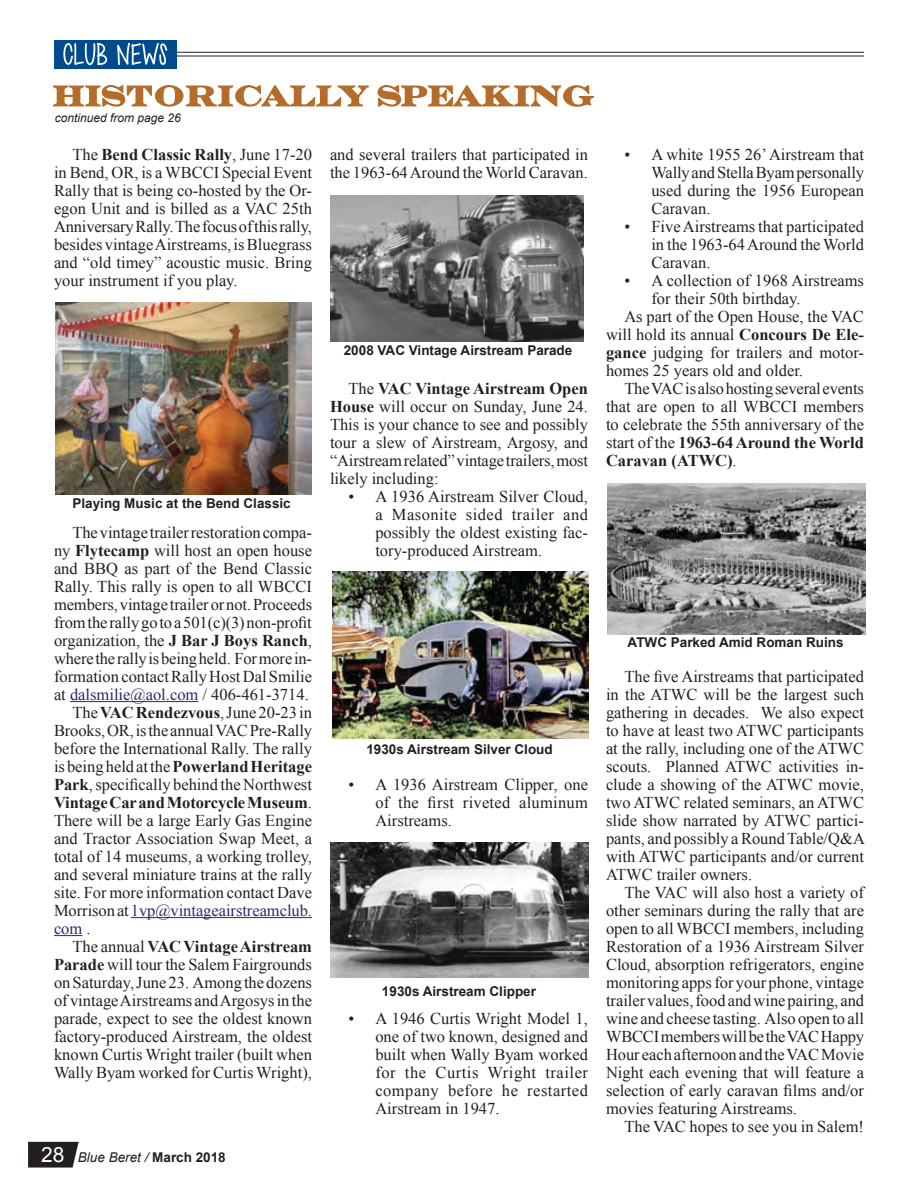
<style>
.page{position:relative;width:918px;height:1188px;background:#fff}
.page>*{position:absolute;margin:0;border:0;box-sizing:border-box;transform-origin:0 0}
.t1{font:16.5px/18px "Times New Roman";color:#231f20;text-align:justify}
.t2{font:700 16.5px "Times New Roman";color:#231f20}
.t3{font:16.5px "Times New Roman";letter-spacing:-.005em;color:#282974}
.t4{font:700 13.5px "Arial";color:#231f20}
.t5{font:italic 13.5px "Arial";color:#231f20}
.t6{font:italic 12px "Arial";color:#231f20}
.s1{font-weight:700}
.s2{color:#231f20}
.s3{font-weight:400}
.s4{font-style:normal;font-size:21px;color:#fff}
.s5{font-weight:700;font-style:normal}
</style>
<div class="page">
<svg style="left:28px;top:1142px;width:51px;height:26px"></svg>
<hr style="left:63px;top:52px;width:801px;height:1px;background:#231f20">
<hr style="left:63px;top:56px;width:801px;height:1px;background:#231f20">
<div style="left:54px;top:40px;width:123px;height:28px;background:#004b8e"></div>
<svg style="left:63px;top:43px;width:104px;height:22px"></svg>
<svg style="left:377px;top:85px;width:217px;height:22px"></svg>
<svg style="left:53px;top:85px;width:316px;height:22px"></svg>
<hr style="left:70px;top:701px;width:128px;height:1px;background:#282974">
<hr style="left:131px;top:917px;width:181px;height:1px;background:#282974">
<svg style="left:54px;top:935px;width:28px;height:1px"></svg>
<img style="left:333px;top:572px;width:255px;height:167px">
<img style="left:331px;top:843px;width:257px;height:135px">
<img style="left:608px;top:484px;width:258px;height:150px">
<img style="left:55px;top:303px;width:256px;height:192px">
<img style="left:330px;top:196px;width:253px;height:145px">
<p class="t6" style="left:55px;top:110px;width:128px">continued from page 26</p>
<p class="t1" style="left:54px;top:145px;width:260px;text-indent:18px">The <span class="s1">Bend Classic Rally</span>, June 17-20 in Bend, OR, is a WBCCI Special Event Rally that is being co-hosted by the Or&shy;egon Unit and is billed as a VAC 25th Anniversary Rally. The focus of this rally, besides vintage Airstreams, is Bluegrass and “old timey” acoustic music. Bring your instrument if you play.</p>
<p class="t4" style="left:72px;top:494px;width:220px">Playing Music at the Bend Classic</p>
<p class="t1" style="left:72px;top:523px;width:241px">The vintage trailer restoration compa-</p>
<p class="t1" style="left:54px;top:541px;width:259px">ny <span class="s1">Flytecamp</span> will host an open house</p>
<p class="t1" style="left:54px;top:559px;width:260px">and BBQ as part of the Bend Classic</p>
<p class="t1" style="left:54px;top:577px;width:260px">Rally. This rally is open to all WBCCI</p>
<p class="t1" style="left:54px;top:595px;width:260px">members, vintage trailer or not. Proceeds</p>
<p class="t1" style="left:54px;top:613px;width:259px">from the rally go to a 501(c)(3) non-profit</p>
<p class="t1" style="left:54px;top:631px;width:259px">organization, the <span class="s1">J Bar J Boys Ranch</span>,</p>
<p class="t1" style="left:54px;top:649px;width:259px">where the rally is being held. For more in-</p>
<p class="t1" style="left:54px;top:667px;width:260px">formation contact Rally Host Dal Smilie</p>
<p class="t3" style="left:54px;top:683px;width:256px"><span class="s2">at</span> dalsmilie@aol.com <span class="s2">/ 406-461-3714.</span></p>
<p class="t1" style="left:72px;top:703px;width:241px">The <span class="s1">VAC Rendezvous</span>, June 20-23 in</p>
<p class="t1" style="left:54px;top:721px;width:260px">Brooks, OR, is the annual VAC Pre-Rally</p>
<p class="t1" style="left:54px;top:739px;width:260px">before the International Rally. The rally</p>
<p class="t2" style="left:54px;top:755px;width:260px"><span class="s3">is being held at the</span> Powerland Heritage</p>
<p class="t1" style="left:54px;top:775px;width:259px"><span class="s1">Park</span>, specifically behind the Northwest</p>
<p class="t2" style="left:54px;top:791px;width:259px">Vintage Car and Motorcycle Museum<span class="s3">.</span></p>
<p class="t1" style="left:54px;top:811px;width:260px">There will be a large Early Gas Engine</p>
<p class="t1" style="left:54px;top:829px;width:260px">and Tractor Association Swap Meet, a</p>
<p class="t1" style="left:54px;top:847px;width:260px">total of 14 museums, a working trolley,</p>
<p class="t1" style="left:54px;top:865px;width:260px">and several miniature trains at the rally</p>
<p class="t1" style="left:54px;top:883px;width:260px">site. For more information contact Dave</p>
<p class="t3" style="left:54px;top:899px;width:260px"><span class="s2">Morrison at</span> 1vp@vintageairstreamclub.</p>
<p class="t3" style="left:54px;top:917px;width:38px">com <span class="s2">.</span></p>
<p class="t2" style="left:72px;top:935px;width:241px"><span class="s3">The annual</span> VAC Vintage Airstream</p>
<p class="t1" style="left:54px;top:955px;width:259px"><span class="s1">Parade</span> will tour the Salem Fairgrounds</p>
<p class="t1" style="left:54px;top:973px;width:260px">on Saturday, June 23. Among the dozens</p>
<p class="t1" style="left:54px;top:991px;width:260px">of vintage Airstreams and Argosys in the</p>
<p class="t1" style="left:54px;top:1009px;width:260px">parade, expect to see the oldest known</p>
<p class="t1" style="left:54px;top:1027px;width:260px">factory-produced Airstream, the oldest</p>
<p class="t1" style="left:54px;top:1045px;width:259px">known Curtis Wright trailer (built when</p>
<p class="t1" style="left:54px;top:1063px;width:260px">Wally Byam worked for Curtis Wright),</p>
<p class="t5" style="left:41px;top:1149px;width:186px"><span class="s4">28</span> Blue Beret / <span class="s5">March 2018</span></p>
<p class="t1" style="left:330px;top:145px;width:260px">and several trailers that participated in the 1963-64 Around the World Caravan.</p>
<p class="t4" style="left:344px;top:341px;width:230px">2008 VAC Vintage Airstream Parade</p>
<p class="t1" style="left:330px;top:379px;width:260px;text-indent:18px">The <span class="s1">VAC Vintage Airstream Open House</span> will occur on Sunday, June 24.<br>This is your chance to see and possibly tour a slew of Airstream, Argosy, and “Airstream related” vintage trailers, most likely including:</p>
<p class="t1" style="left:375px;top:487px;width:214px;text-indent:-27px">• A 1936 Airstream Silver Cloud, a Masonite sided trailer and possibly the oldest existing fac&shy;tory-produced Airstream.</p>
<p class="t1" style="left:651px;top:145px;width:214px;text-indent:-27px">• A white 1955 26’ Airstream that Wally and Stella Byam personally used during the 1956 European Caravan.</p>
<p class="t1" style="left:651px;top:217px;width:214px;text-indent:-27px">• Five Airstreams that participated in the 1963-64 Around the World Caravan.</p>
<p class="t1" style="left:624px;top:271px;width:241px">• A collection of 1968 Airstreams</p>
<p class="t1" style="left:651px;top:289px;width:151px">for their 50th birthday.</p>
<p class="t1" style="left:624px;top:307px;width:241px">As part of the Open House, the VAC</p>
<p class="t1" style="left:606px;top:325px;width:259px">will hold its annual <span class="s1">Concours De Ele-</span></p>
<p class="t1" style="left:606px;top:343px;width:259px"><span class="s1">gance</span> judging for trailers and motor-</p>
<p class="t1" style="left:606px;top:361px;width:199px">homes 25 years old and older.</p>
<p class="t1" style="left:624px;top:379px;width:241px">The VAC is also hosting several events</p>
<p class="t1" style="left:606px;top:397px;width:260px">that are open to all WBCCI members</p>
<p class="t1" style="left:606px;top:415px;width:260px">to celebrate the 55th anniversary of the</p>
<p class="t2" style="left:606px;top:431px;width:260px"><span class="s3">start of the</span> 1963-64 Around the World</p>
<p class="t2" style="left:606px;top:449px;width:132px">Caravan (ATWC)<span class="s3">.</span></p>
<p class="t4" style="left:366px;top:740px;width:188px">1930s Airstream Silver Cloud</p>
<p class="t1" style="left:375px;top:775px;width:214px;text-indent:-27px">• A 1936 Airstream Clipper, one of the first riveted aluminum Airstreams.</p>
<p class="t4" style="left:382px;top:982px;width:156px">1930s Airstream Clipper</p>
<p class="t1" style="left:375px;top:1009px;width:214px;text-indent:-27px">• A 1946 Curtis Wright Model 1, one of two known, designed and built when Wally Byam worked for the Curtis Wright trailer company before he restarted Airstream in 1947.</p>
<p class="t4" style="left:628px;top:633px;width:218px">ATWC Parked Amid Roman Ruins</p>
<p class="t1" style="left:606px;top:667px;width:260px;text-indent:18px">The five Airstreams that participated in the ATWC will be the largest such gathering in decades. We also expect to have at least two ATWC participants at the rally, including one of the ATWC scouts. Planned ATWC activities in&shy;clude a showing of the ATWC movie, two ATWC related seminars, an ATWC slide show narrated by ATWC partici&shy;pants, and possibly a Round Table/Q&amp;A with ATWC participants and/or current ATWC trailer owners.</p>
<p class="t1" style="left:606px;top:883px;width:260px;text-indent:18px">The VAC will also host a variety of other seminars during the rally that are open to all WBCCI members, including Restoration of a 1936 Airstream Silver Cloud, absorption refrigerators, engine monitoring apps for your phone, vintage trailer values, food and wine pairing, and wine and cheese tasting. Also open to all WBCCI members will be the VAC Happy Hour each afternoon and the VAC Movie Night each evening that will feature a selection of early caravan films and/or movies featuring Airstreams.</p>
<p class="t1" style="left:624px;top:1117px;width:241px">The VAC hopes to see you in Salem!</p>
</div>
